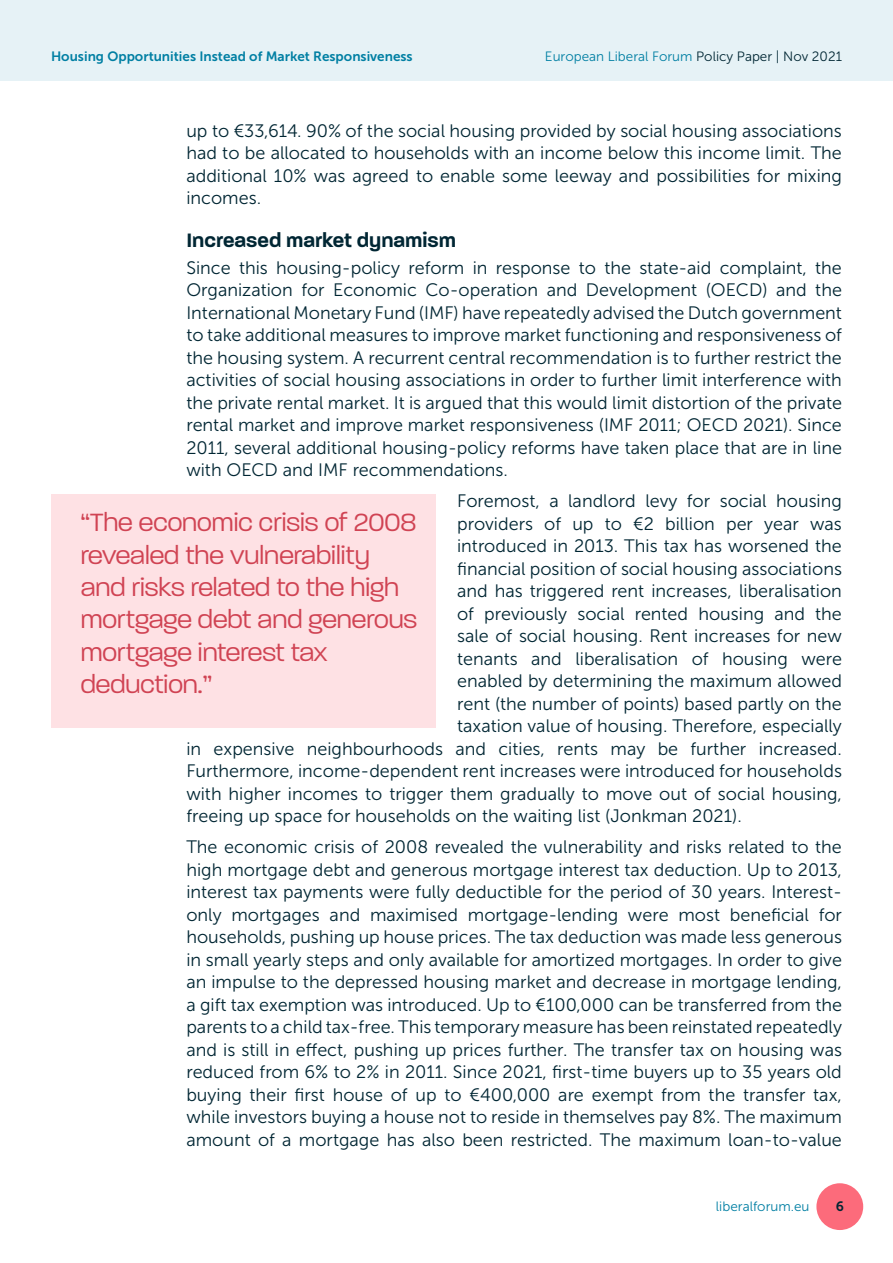
<style>
.page{position:relative;width:893px;height:1263px;background:#fff}
.page>*{position:absolute;margin:0;border:0;box-sizing:border-box;transform-origin:0 0}
.Quote_in_box{font:300 27px/32.4px "Paralucent";color:#d04353}
.Subheading_2{font:600 21px "Paralucent";color:#002633}
.Body_Copy{font:18px/22.5px "Museo Sans 300";color:#002633;text-align:justify}
.t1{font:13.5px "Museo Sans 300";color:#007fa3}
.t2{font:13.5px "Museo Sans 700";color:#007fa3}
.t3{font:13.5px "Museo Sans 700";color:#002633}
.s1{color:#002633}
</style>
<div class="page">
<div style="left:0;top:0;width:893px;height:81px;background:#e6f2f6"></div>
<div style="left:816px;top:1183px;width:47px;height:47px;background:#fc6b7b;border-radius:50%"></div>
<div style="left:51px;top:494px;width:385px;height:233px;background:#fee1e4"></div>
<p class="t2" style="left:51px;top:49px;width:363px">Housing Opportunities Instead of Market Responsiveness</p>
<p class="t1" style="left:545px;top:49px;width:298px">European Liberal Forum <span class="s1">Policy Paper | Nov 2021</span></p>
<p class="Body_Copy" style="left:186px;top:120px;width:657px">up to €33,614. 90% of the social housing provided by social housing associations had to be allocated to households with an income below this income limit. The additional 10% was agreed to enable some leeway and possibilities for mixing incomes.</p>
<p class="Subheading_2" style="left:186px;top:227px;width:271px">Increased market dynamism</p>
<p class="Body_Copy" style="left:186px;top:256px;width:657px">Since this housing-policy reform in response to the state-aid complaint, the Organization for Economic Co-operation and Development (OECD) and the International Monetary Fund (IMF) have repeatedly advised the Dutch government to take additional measures to improve market functioning and responsiveness of the housing system. A recurrent central recommendation is to further restrict the activities of social housing associations in order to further limit interference with the private rental market. It is argued that this would limit distortion of the private rental market and improve market responsiveness (IMF 2011; OECD 2021). Since 2011, several additional housing-policy reforms have taken place that are in line with OECD and IMF recommendations.</p>
<p class="Body_Copy" style="left:457px;top:490px;width:386px">Foremost, a landlord levy for social housing</p>
<p class="Body_Copy" style="left:457px;top:512px;width:386px">providers of up to €2 billion per year was</p>
<p class="Body_Copy" style="left:457px;top:535px;width:386px">introduced in 2013. This tax has worsened the</p>
<p class="Body_Copy" style="left:457px;top:557px;width:386px">financial position of social housing associations</p>
<p class="Body_Copy" style="left:457px;top:580px;width:386px">and has triggered rent increases, liberalisation</p>
<p class="Body_Copy" style="left:457px;top:602px;width:386px">of previously social rented housing and the</p>
<p class="Body_Copy" style="left:457px;top:625px;width:386px">sale of social housing. Rent increases for new</p>
<p class="Body_Copy" style="left:457px;top:647px;width:386px">tenants and liberalisation of housing were</p>
<p class="Body_Copy" style="left:457px;top:670px;width:386px">enabled by determining the maximum allowed</p>
<p class="Body_Copy" style="left:457px;top:692px;width:386px">rent (the number of points) based partly on the</p>
<p class="Body_Copy" style="left:457px;top:715px;width:386px">taxation value of housing. Therefore, especially</p>
<p class="Body_Copy" style="left:186px;top:737px;width:657px">in expensive neighbourhoods and cities, rents may be further increased.</p>
<p class="Body_Copy" style="left:186px;top:760px;width:657px">Furthermore, income-dependent rent increases were introduced for households</p>
<p class="Body_Copy" style="left:186px;top:782px;width:657px">with higher incomes to trigger them gradually to move out of social housing,</p>
<p class="Body_Copy" style="left:186px;top:805px;width:557px">freeing up space for households on the waiting list (Jonkman 2021).</p>
<p class="Body_Copy" style="left:186px;top:836px;width:657px">The economic crisis of 2008 revealed the vulnerability and risks related to the high mortgage debt and generous mortgage interest tax deduction. Up to 2013, interest tax payments were fully deductible for the period of 30 years. Interest&shy;only mortgages and maximised mortgage-lending were most beneficial for households, pushing up house prices. The tax deduction was made less generous in small yearly steps and only available for amortized mortgages. In order to give an impulse to the depressed housing market and decrease in mortgage lending, a gift tax exemption was introduced. Up to €100,000 can be transferred from the parents to a child tax-free. This temporary measure has been reinstated repeatedly and is still in effect, pushing up prices further. The transfer tax on housing was reduced from 6% to 2% in 2011. Since 2021, first-time buyers up to 35 years old buying their first house of up to €400,000 are exempt from the transfer tax, while investors buying a house not to reside in themselves pay 8%. The maximum amount of a mortgage has also been restricted. The maximum loan-to-value</p>
<p class="Quote_in_box" style="left:81px;top:506px;width:338px">“The economic crisis of 2008 revealed the vulnerability and risks related to the high mortgage debt and generous mortgage interest tax deduction.”</p>
<p class="t1" style="left:716px;top:1199px;width:95px">liberalforum.eu</p>
<p class="t3" style="left:836px;top:1199px;width:10px">6</p>
</div>
